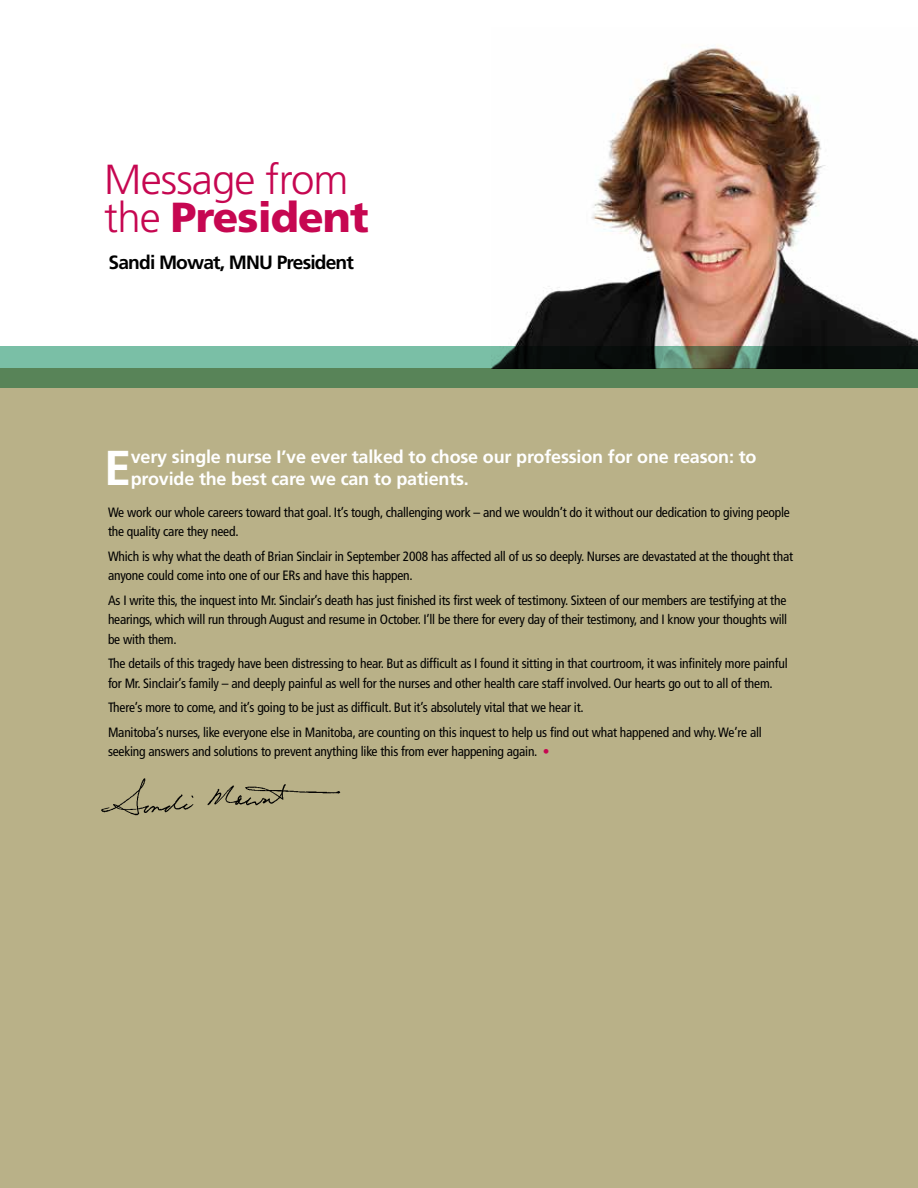
<style>
.page{position:relative;width:918px;height:1188px;background:#fff}
.page>*{position:absolute;margin:0;border:0;box-sizing:border-box;transform-origin:0 0}
.t1{font:700 48.9px "Frutiger";color:#fff}
.t2{font:300 42px/37.5px "Frutiger";letter-spacing:-.02em;color:#c60751}
.t3{font:700 19.2px "Frutiger";letter-spacing:-.045em;color:#000}
.t4{font:700 18px/21.6px "Frutiger";letter-spacing:-.01em;color:#fff}
.t5{font:condensed 13.5px/19.5px "Frutiger LT Std";letter-spacing:-.015em;color:#000}
.s1{font-weight:900}
.s2{color:#c60751}
</style>
<div class="page">
<img style="left:492px;top:45px;width:426px;height:302px">
<div style="left:0;top:368px;width:918px;height:820px;background:#b9b188"></div>
<svg style="left:0;top:347px;width:918px;height:41px;background:#547f61"></svg>
<img style="left:101px;top:778px;width:240px;height:38px">
<h2 class="t2" style="left:104px;top:161px;width:266px">Message from the <span class="s1">President</span></h2>
<h3 class="t3" style="left:109px;top:251px;width:247px">Sandi Mowat, MNU President</h3>
<h1 class="t1" style="left:104px;top:439px;width:29px">E</h1>
<h3 class="t4" style="left:131px;top:446px;width:627px">very single nurse I’ve ever talked to chose our profession for one reason: to provide the best care we can to patients.</h3>
<p class="t5" style="left:108px;top:502px;width:683px">We work our whole careers toward that goal. It’s tough, challenging work – and we wouldn’t do it without our dedication to giving people the quality care they need.</p>
<p class="t5" style="left:108px;top:546px;width:687px">Which is why what the death of Brian Sinclair in September 2008 has affected all of us so deeply. Nurses are devastated at the thought that anyone could come into one of our ERs and have this happen.</p>
<p class="t5" style="left:108px;top:590px;width:681px;text-align:justify">As I write this, the inquest into Mr. Sinclair’s death has just finished its first week of testimony. Sixteen of our members are testifying at the hearings, which will run through August and resume in October. I’ll be there for every day of their testimony, and I know your thoughts will be with them.</p>
<p class="t5" style="left:108px;top:654px;width:681px">The details of this tragedy have been distressing to hear. But as difficult as I found it sitting in that courtroom, it was infinitely more painful for Mr. Sinclair’s family – and deeply painful as well for the nurses and other health care staff involved. Our hearts go out to all of them.</p>
<p class="t5" style="left:108px;top:695px;width:655px;line-height:24.6px">There’s more to come, and it’s going to be just as difficult. But it’s absolutely vital that we hear it.<br>Manitoba’s nurses, like everyone else in Manitoba, are counting on this inquest to help us find out what happened and why. We’re all</p>
<p class="t5" style="left:108px;top:742px;width:443px">seeking answers and solutions to prevent anything like this from ever happening again. <span class="s2">•</span></p>
</div>
